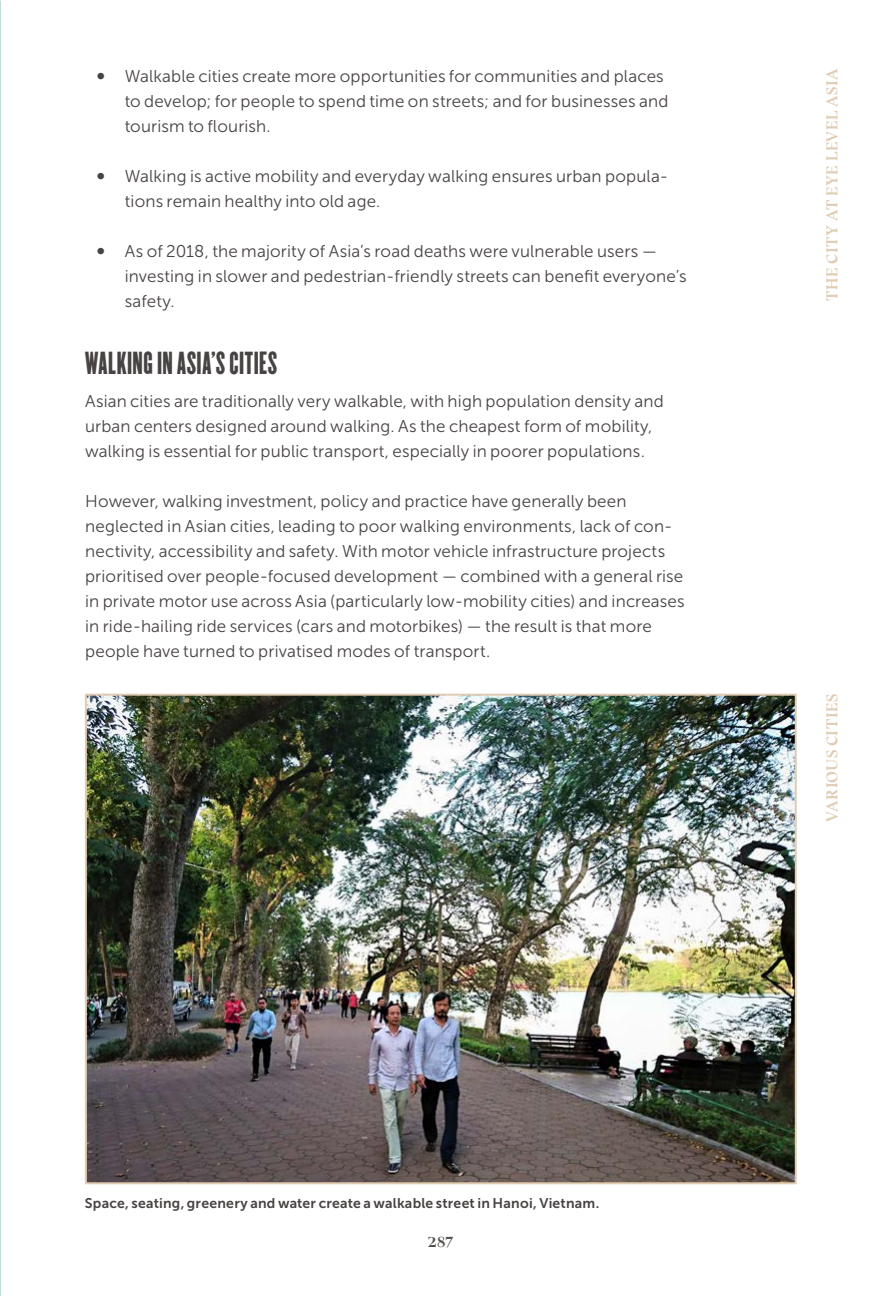
<style>
.page{position:relative;width:893px;height:1296px;background:#fff}
.page>*{position:absolute;margin:0;border:0;box-sizing:border-box;transform-origin:0 0}
.t1{font:28px "Champion HTF Featherweight";letter-spacing:.02em;color:#474342}
.t2{font:17px/25px "Museo Sans 300";letter-spacing:.01em;color:#474342}
.t3{font:700 17px "Bluu Next";color:#534f4d}
.t4{font:700 16px "Bluu Next";letter-spacing:.025em;color:#e1ccb3}
.t5{font:14px "Museo Sans 700";letter-spacing:.015em;color:#474342}
.s1{font-family:"Museo 700"}
</style>
<div class="page">
<img style="left:88px;top:697px;width:705px;height:484px">
<div style="left:85px;top:694px;width:711px;height:490px;border:2px solid #e1ccb3"></div>
<p class="t2" style="left:125px;top:63px;width:545px;text-indent:-28px"><span class="s1">∞</span> Walkable cities create more opportunities for communities and places to develop; for people to spend time on streets; and for businesses and tourism to flourish.</p>
<p class="t2" style="left:125px;top:163px;width:544px;text-indent:-28px"><span class="s1">∞</span> Walking is active mobility and everyday walking ensures urban popula&shy;tions remain healthy into old age.</p>
<p class="t2" style="left:125px;top:238px;width:563px;text-indent:-28px"><span class="s1">∞</span> As of 2018, the majority of Asia’s road deaths were vulnerable users — investing in slower and pedestrian-friendly streets can benefit everyone’s safety.</p>
<h1 class="t1" style="left:85px;top:353px;width:193px">WALKING IN ASIA’S CITIES</h1>
<p class="t2" style="left:85px;top:388px;width:580px">Asian cities are traditionally very walkable, with high population density and urban centers designed around walking. As the cheapest form of mobility, walking is essential for public transport, especially in poorer populations.</p>
<p class="t2" style="left:85px;top:488px;width:601px">However, walking investment, policy and practice have generally been neglected in Asian cities, leading to poor walking environments, lack of con&shy;nectivity, accessibility and safety. With motor vehicle infrastructure projects prioritised over people-focused development — combined with a general rise in private motor use across Asia (particularly low-mobility cities) and increases in ride-hailing ride services (cars and motorbikes) — the result is that more people have turned to privatised modes of transport.</p>
<p class="t4" style="left:822px;top:301px;width:234px;rotate:-90deg">THE CITY AT EYE LEVEL ASIA</p>
<p class="t4" style="left:822px;top:822px;width:130px;rotate:-90deg">VARIOUS CITIES</p>
<p class="t5" style="left:85px;top:1195px;width:516px">Space, seating, greenery and water create a walkable street in Hanoi, Vietnam.</p>
<p class="t3" style="left:428px;top:1231px;width:27px">287</p>
</div>
